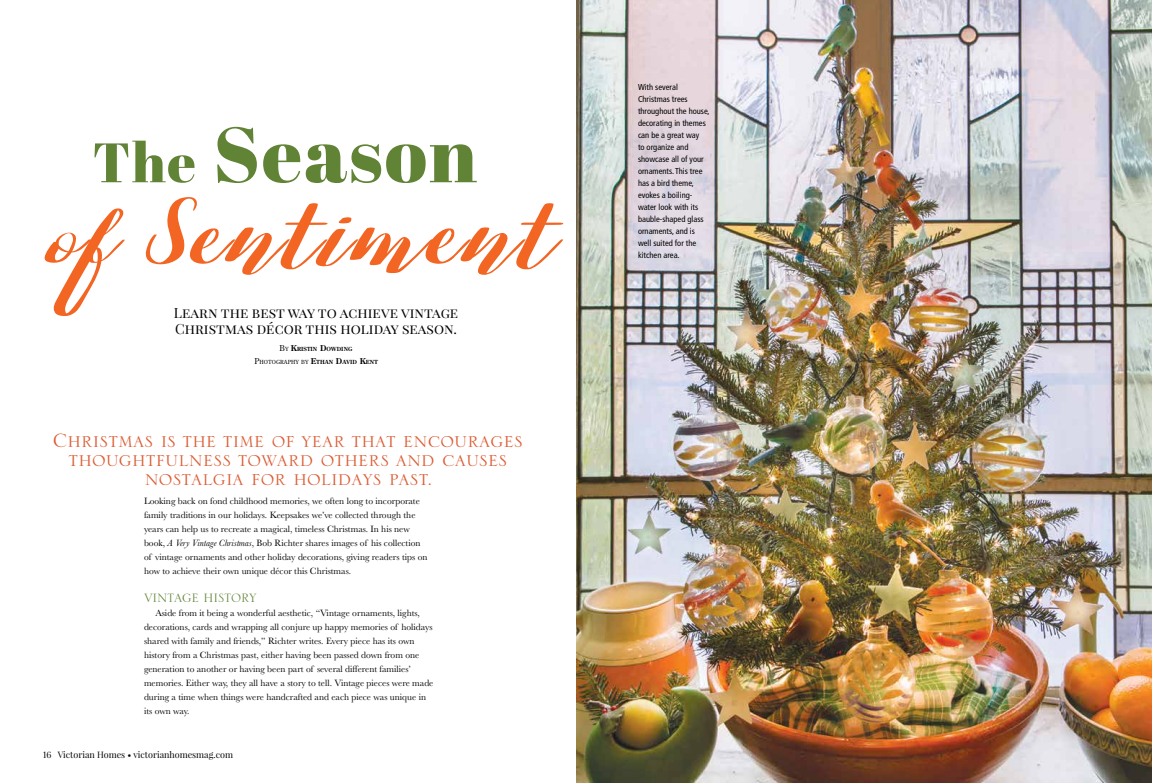
<style>
.page{position:relative;width:1152px;height:783px;background:#fff}
.page>*{position:absolute;margin:0;border:0;box-sizing:border-box;transform-origin:0 0}
.t1{font:119.9px "Perston";letter-spacing:.025em;color:#f26522}
.t2{font:78px "Abril Fatface";letter-spacing:.025em;color:#618336}
.t3{font:25.5px/19.3px "Serlio LH";color:#db5c32;text-align:center}
.t4{font:16px "Serlio LH";letter-spacing:-.01em;color:#618336}
.t5{font:14px/16px "Playfair Display";letter-spacing:.005em;color:#000}
.t6{font:9.5px/14px "Baskerville";color:#000}
.t7{font:9px "Playfair Display";color:#000}
.t8{font:condensed 8.5px/12px "Frutiger";color:#000}
.t9{font:5.6px "Century Old Style";letter-spacing:.015em;color:#000}
.t10{font:700 5.6px "Century Old Style";letter-spacing:.015em;color:#000}
.s1{font-size:55.5px}
.s2{font-weight:400;font-size:8px}
.s3{font-weight:400}
.s4{font-size:8px}
.s5{font-weight:700;font-size:8px}
.s6{font-weight:700}
.s7{font-style:italic}
</style>
<div class="page">
<img style="left:576px;top:0;width:576px;height:783px">
<h2 class="t2" style="left:93px;top:100px;width:386px"><span class="s1">The</span> Season</h2>
<h1 class="t1" style="left:44px;top:178px;width:506px">of Sentiment</h1>
<h3 class="t5" style="left:174px;top:304px;width:286px">Learn the best way to achieve vintage<br>Christmas décor this holiday season.</h3>
<p class="t10" style="left:280px;top:345px;width:74px"><span class="s2">B</span><span class="s3">Y</span> <span class="s4">K</span>RISTIN <span class="s4">D</span>OWDING</p>
<p class="t9" style="left:254px;top:358px;width:125px"><span class="s4">P</span>HOTOGRAPHY BY <span class="s5">E</span><span class="s6">THAN</span> <span class="s5">D</span><span class="s6">AVID</span> <span class="s5">K</span><span class="s6">ENT</span></p>
<h3 class="t3" style="left:53px;top:431px;width:472px">Christmas is the time of year that encourages thoughtfulness toward others and causes nostalgia for holidays past.</h3>
<p class="t6" style="left:144px;top:494px;width:285px">Looking back on fond childhood memories, we often long to incorporate family traditions in our holidays. Keepsakes we’ve collected through the years can help us to recreate a magical, timeless Christmas. In his new book, <span class="s7">A Very Vintage Christmas</span>, Bob Richter shares images of his collection of vintage ornaments and other holiday decorations, giving readers tips on how to achieve their own unique décor this Christmas.</p>
<h3 class="t4" style="left:144px;top:590px;width:114px">VINTAGE HISTORY</h3>
<p class="t6" style="left:144px;top:606px;width:291px;text-indent:11px">Aside from it being a wonderful aesthetic, “Vintage ornaments, lights, decorations, cards and wrapping all conjure up happy memories of holidays shared with family and friends,” Richter writes. Every piece has its own history from a Christmas past, either having been passed down from one generation to another or having been part of several different families’ memories. Either way, they all have a story to tell. Vintage pieces were made during a time when things were handcrafted and each piece was unique in its own way.</p>
<p class="t7" style="left:43px;top:749px;width:191px">16 Victorian Homes • victorianhomesmag.com</p>
<p class="t8" style="left:638px;top:81px;width:73px">With several<br>Christmas trees throughout the house, decorating in themes can be a great way<br>to organize and showcase all of your ornaments. This tree has a bird theme, evokes a boiling&shy;water look with its bauble-shaped glass ornaments, and is well suited for the kitchen area.</p>
</div>
